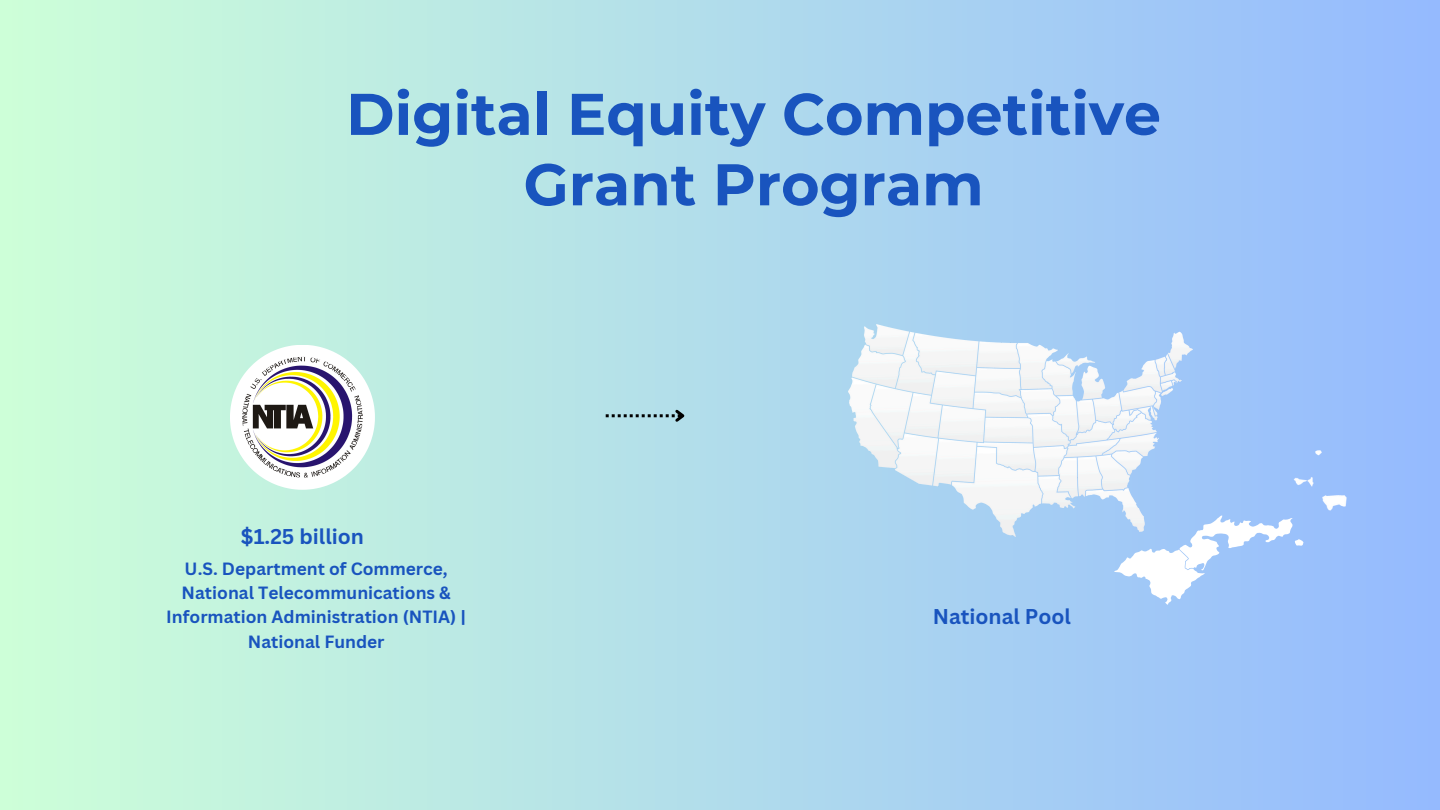
<style>
.page{position:relative;width:1440px;height:810px;background:#fff}
.page>*{position:absolute;margin:0;border:0;box-sizing:border-box;transform-origin:0 0}
.t1{font:700 58.7px/70.4px "Montserrat";color:#1954be;text-align:center}
.t2{font:700 20.8px "Canva Sans";color:#1954be}
.t3{font:700 17.3px/24.2px "Canva Sans";color:#1954be;text-align:center}
</style>
<div class="page">
<div style="left:0;top:0;width:1440px;height:810px;background:linear-gradient(to right,#cdffd8,#95bafe)"></div>
<svg style="left:230px;top:345px;width:145px;height:145px"></svg>
<img style="left:242px;top:357px;width:121px;height:121px">
<img style="left:1286px;top:446px;width:73px;height:70px">
<svg style="left:1114px;top:516px;width:189px;height:89px"></svg>
<svg style="left:606px;top:407px;width:82px;height:17px"></svg>
<img style="left:848px;top:325px;width:344px;height:211px">
<p class="t1" style="left:346px;top:79px;width:816px">Digital Equity Competitive<br>Grant Program</p>
<p class="t2" style="left:241px;top:521px;width:125px">$1.25 billion</p>
<p class="t3" style="left:166px;top:556px;width:301px">U.S. Department of Commerce,<br>National Telecommunications &amp;<br>Information Administration (NTIA) |<br>National Funder</p>
<p class="t2" style="left:933px;top:602px;width:140px">National Pool</p>
</div>
